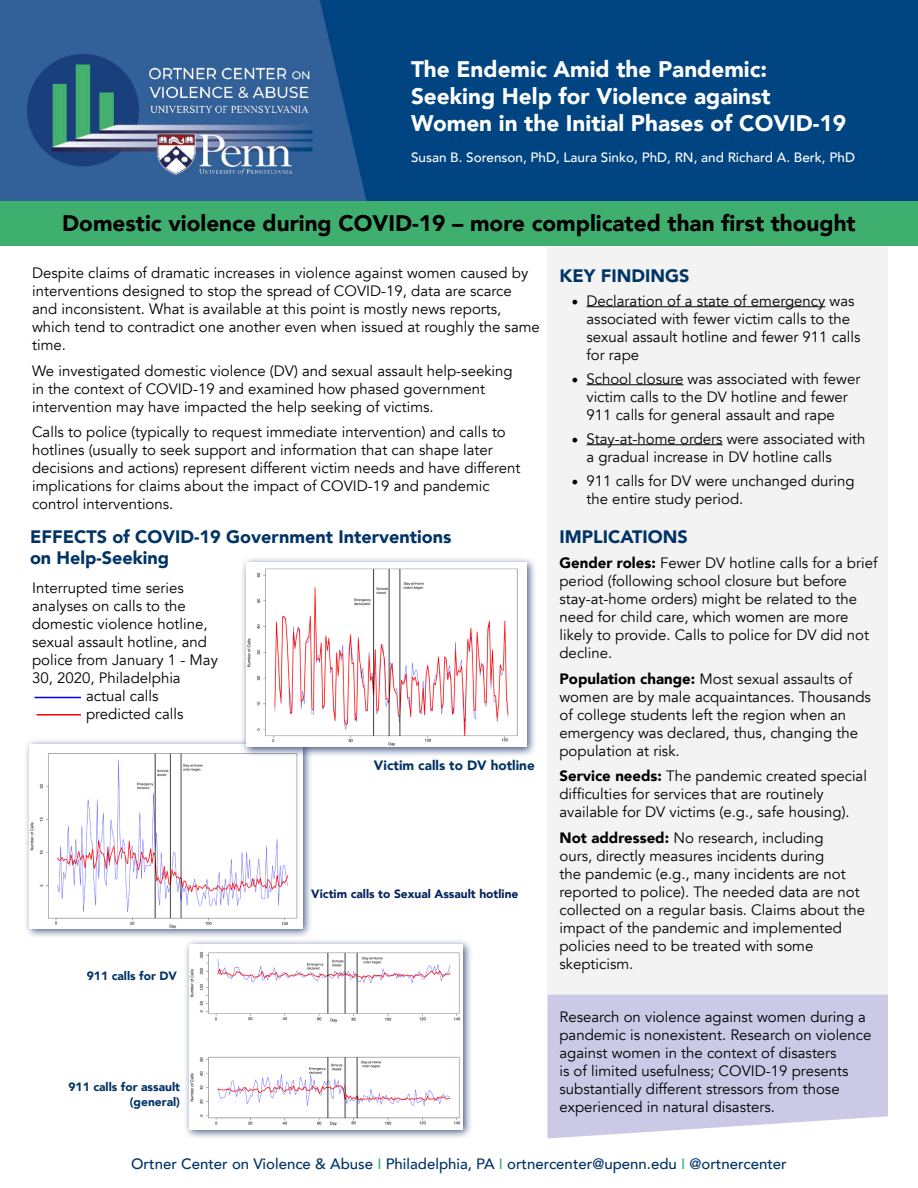
<style>
.page{position:relative;width:918px;height:1188px;background:#fff}
.page>*{position:absolute;margin:0;border:0;box-sizing:border-box;transform-origin:0 0}
.t1{font:900 22.5px/27px "Avenir";color:#fff}
.t2{font:900 22.5px "Avenir";color:#000}
.t3{font:900 18px/21.6px "Avenir";color:#036}
.t4{font:15px/18px "Avenir";color:#000}
.t5{font:500 15px "Avenir";color:#036}
.t6{font:500 13.5px "Avenir";color:#fff}
.t7{font:900 13.5px "Avenir";color:#036}
.t8{font:900 12px/14.4px "Avenir";color:#036;text-align:right}
.t9{font:900 12px "Avenir";color:#05235f}
.s1{font-family:"Minion Pro";font-size:18px}
.s2{font-weight:900}
.s3{color:#3eaf6e}
</style>
<div class="page">
<img style="left:0;top:0;width:918px;height:201px">
<svg style="left:548px;top:994px;width:340px;height:144px;background:#cecde7"></svg>
<div style="left:548px;top:248px;width:340px;height:746px;background:#f2f3f2"></div>
<hr style="left:37px;top:714px;width:44px;height:2px;background:#f00">
<hr style="left:34px;top:697px;width:47px;height:1px;background:#00f">
<div style="left:0;top:201px;width:918px;height:45px;background:#3eaf6e"></div>
<hr style="left:586px;top:306px;width:239px;height:1px;background:#000">
<hr style="left:586px;top:384px;width:97px;height:1px;background:#000">
<hr style="left:586px;top:444px;width:137px;height:1px;background:#000">
<div style="left:183px;top:938px;width:290px;height:201px;background:#05235f;opacity:.75"></div>
<img style="left:189px;top:945px;width:274px;height:184px">
<div style="left:23px;top:738px;width:290px;height:201px;background:#05235f;opacity:.75"></div>
<img style="left:30px;top:744px;width:273px;height:184px">
<div style="left:240px;top:556px;width:297px;height:201px;background:#05235f;opacity:.75"></div>
<img style="left:246px;top:563px;width:280px;height:184px">
<h3 class="t1" style="left:411px;top:55px;width:437px">The Endemic Amid the Pandemic:<br>Seeking Help for Violence against<br>Women in the Initial Phases of COVID-19</h3>
<p class="t6" style="left:411px;top:146px;width:446px">Susan B. Sorenson, PhD, Laura Sinko, PhD, RN, and Richard A. Berk, PhD</p>
<h3 class="t2" style="left:62px;top:204px;width:795px">Domestic violence during COVID-19 – more complicated than first thought</h3>
<p class="t4" style="left:32px;top:265px;width:509px">Despite claims of dramatic increases in violence against women caused by interventions designed to stop the spread of COVID-19, data are scarce and inconsistent. What is available at this point is mostly news reports, which tend to contradict one another even when issued at roughly the same time.</p>
<p class="t4" style="left:32px;top:362px;width:482px">We investigated domestic violence (DV) and sexual assault help-seeking in the context of COVID-19 and examined how phased government intervention may have impacted the help seeking of victims.</p>
<p class="t4" style="left:32px;top:424px;width:490px">Calls to police (typically to request immediate intervention) and calls to hotlines (usually to seek support and information that can shape later decisions and actions) represent different victim needs and have different implications for claims about the impact of COVID-19 and pandemic control interventions.</p>
<h4 class="t3" style="left:30px;top:525px;width:423px">EFFECTS of COVID-19 Government Interventions on Help-Seeking</h4>
<p class="t4" style="left:32px;top:579px;width:187px">Interrupted time series analyses on calls to the domestic violence hotline, sexual assault hotline, and police from January 1 - May<br>30, 2020, Philadelphia</p>
<p class="t4" style="left:86px;top:687px;width:74px">actual calls</p>
<p class="t4" style="left:86px;top:705px;width:99px">predicted calls</p>
<p class="t7" style="left:374px;top:753px;width:162px">Victim calls to DV hotline</p>
<h4 class="t3" style="left:560px;top:264px;width:131px">KEY FINDINGS</h4>
<p class="t4" style="left:586px;top:292px;width:275px;text-indent:-15px"><span class="s1">•</span> Declaration of a state of emergency was associated with fewer victim calls to the sexual assault hotline and fewer 911 calls for rape</p>
<p class="t4" style="left:586px;top:370px;width:275px;text-indent:-15px"><span class="s1">•</span> School closure was associated with fewer victim calls to the DV hotline and fewer<br>911 calls for general assault and rape</p>
<p class="t4" style="left:586px;top:430px;width:281px;text-indent:-15px"><span class="s1">•</span> Stay-at-home orders were associated with a gradual increase in DV hotline calls</p>
<p class="t4" style="left:586px;top:472px;width:270px;text-indent:-15px"><span class="s1">•</span> 911 calls for DV were unchanged during the entire study period.</p>
<h4 class="t3" style="left:560px;top:525px;width:130px">IMPLICATIONS</h4>
<p class="t4" style="left:560px;top:554px;width:319px"><span class="s2">Gender roles:</span> Fewer DV hotline calls for a brief period (following school closure but before stay-at-home orders) might be related to the need for child care, which women are more likely to provide. Calls to police for DV did not decline.</p>
<p class="t4" style="left:560px;top:670px;width:313px"><span class="s2">Population change:</span> Most sexual assaults of women are by male acquaintances. Thousands of college students left the region when an emergency was declared, thus, changing the population at risk.</p>
<p class="t4" style="left:560px;top:767px;width:309px"><span class="s2">Service needs:</span> The pandemic created special</p>
<p class="t4" style="left:560px;top:785px;width:266px">difficulties for services that are routinely</p>
<p class="t4" style="left:560px;top:803px;width:292px">available for DV victims (e.g., safe housing).</p>
<p class="t4" style="left:560px;top:829px;width:307px"><span class="s2">Not addressed:</span> No research, including<br>ours, directly measures incidents during<br>the pandemic (e.g., many incidents are not reported to police). The needed data are not collected on a regular basis. Claims about the impact of the pandemic and implemented policies need to be treated with some skepticism.</p>
<p class="t4" style="left:560px;top:1008px;width:314px">Research on violence against women during a pandemic is nonexistent. Research on violence against women in the context of disasters<br>is of limited usefulness; COVID-19 presents substantially different stressors from those experienced in natural disasters.</p>
<p class="t9" style="left:311px;top:883px;width:209px">Victim calls to Sexual Assault hotline</p>
<p class="t8" style="left:87px;top:968px;width:92px">911 calls for DV</p>
<p class="t8" style="left:68px;top:1080px;width:113px">911 calls for assault (general)</p>
<p class="t5" style="left:131px;top:1151px;width:657px">Ortner Center on Violence &amp; Abuse <span class="s3">I</span> Philadelphia, PA <span class="s3">I</span> ortnercenter@upenn.edu <span class="s3">I</span> @ortnercenter</p>
</div>
